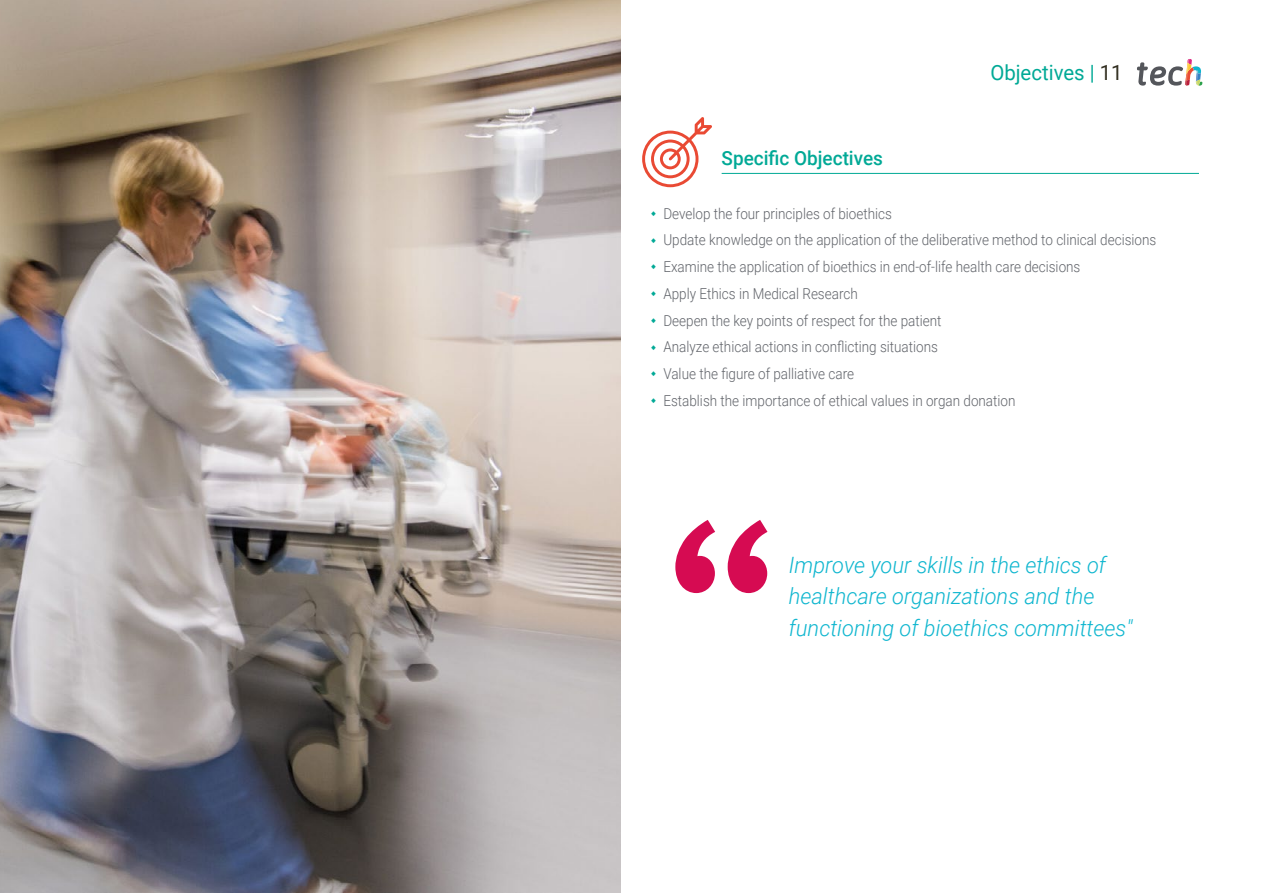
<style>
.page{position:relative;width:1263px;height:893px;background:#fff}
.page>*{position:absolute;margin:0;border:0;box-sizing:border-box;transform-origin:0 0}
.t1{font:italic 300 22.5px/31.5px "Roboto";color:#0fb6cf}
.t2{font:21px "Roboto";color:#00a996}
.t3{font:500 19.5px "Roboto";color:#00a996}
.t4{font:300 15px/26.7px "Roboto";color:#61646a;scale:.9 1}
.s1{color:#312e20}
</style>
<div class="page">
<svg style="left:1137px;top:59px;width:65px;height:27px"></svg>
<svg style="left:642px;top:117px;width:70px;height:70px"></svg>
<hr style="left:722px;top:173px;width:477px;height:1px;background:#00a996">
<svg style="left:675px;top:520px;width:92px;height:73px"></svg>
<img style="left:0;top:0;width:621px;height:893px">
<h3 class="t3" style="left:722px;top:144px;width:163px">Specific Objectives</h3>
<h2 class="t2" style="left:990px;top:57px;width:134px">Objectives | <span class="s1">11</span></h2>
<p class="t4" style="left:663px;top:199px;width:549px">Develop the four principles of bioethics<br>Update knowledge on the application of the deliberative method to clinical decisions Examine the application of bioethics in end-of-life health care decisions<br>Apply Ethics in Medical Research<br>Deepen the key points of respect for the patient<br>Analyze ethical actions in conflicting situations<br>Value the figure of palliative care<br>Establish the importance of ethical values in organ donation</p>
<h1 class="t1" style="left:789px;top:548px;width:345px">Improve your skills in the ethics of healthcare organizations and the functioning of bioethics committees"</h1>
</div>
